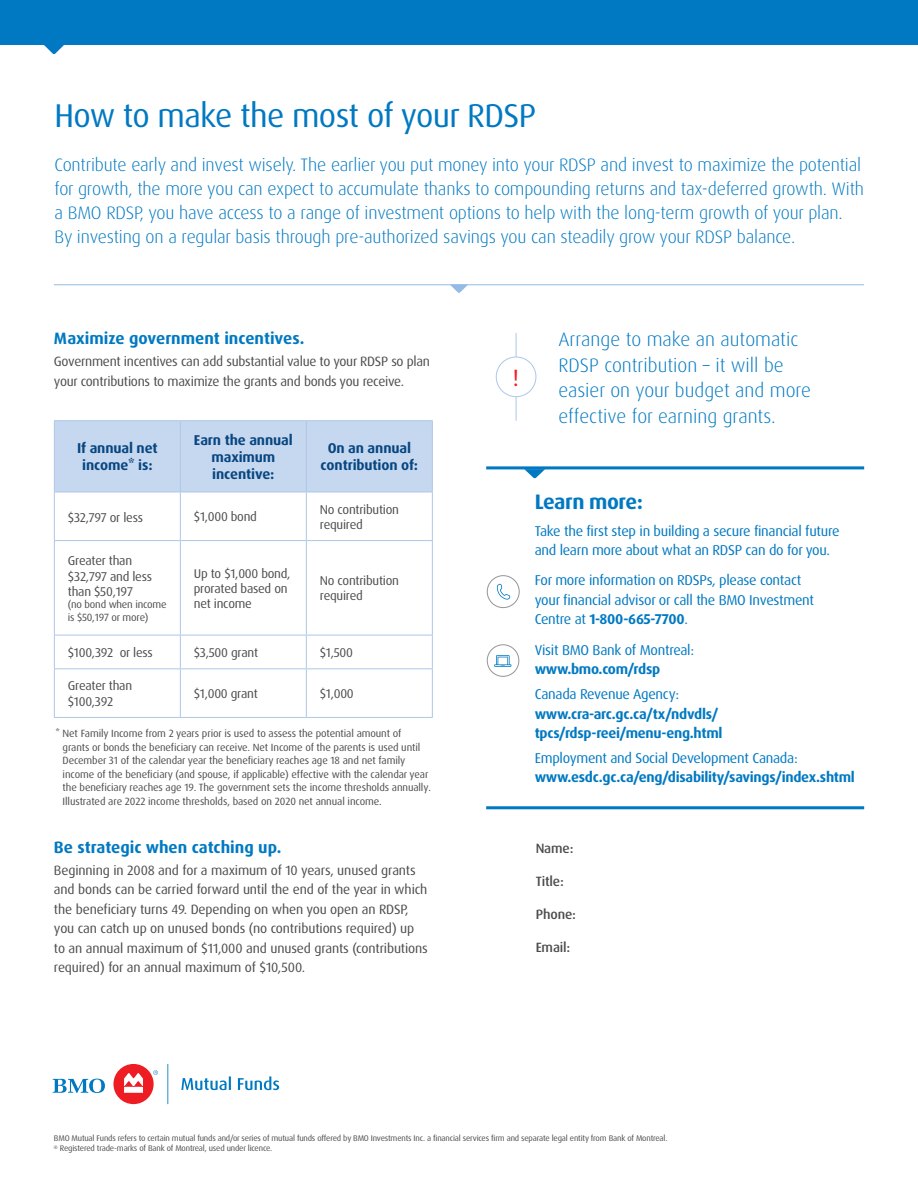
<style>
.page{position:relative;width:918px;height:1188px;background:#fff}
.page>*{position:absolute;margin:0;border:0;box-sizing:border-box;transform-origin:0 0}
.t1{font:33px "Dax Pro";letter-spacing:-.02em;color:#0079c2}
.t2{font:23.55px "Dax Pro";color:#ee1d23}
.t3{font:700 21px "Dax Pro";letter-spacing:-.02em;color:#0079c2}
.t4{font:300 19.5px/25.5px "Dax Pro";color:#0079c2}
.Intro_Copy_Blue{font:300 18px/24px "Dax Pro";letter-spacing:-.01em;color:#0079c2}
.t5{font:700 16.5px "Dax Pro";color:#0079c2}
.t6{font:14.25px/19.5px "Dax Pro";letter-spacing:-.02em;color:#0079c2}
.t7{font:700 14.25px/19.5px "Dax Pro";letter-spacing:-.02em;color:#0079c2}
.Chart_Text_with_smal{font:700 14.25px/17.1px "Dax Pro";letter-spacing:-.01em;color:#084681;text-align:center}
.Body_Bullet_-_Level{font:13.5px/19.5px "Dax Pro";letter-spacing:-.01em;color:#4b4c4d}
.Body_Bullet_-_Level-2{font:500 13.5px "Dax Pro";letter-spacing:-.01em;color:#4b4c4d}
.Chart_Text_with_smal-2{font:12.75px/15.3px "Dax Pro";letter-spacing:-.02em;color:#4b4c4d}
.Chart_Text_with_smal-3{font:10.5px/13.5px "Dax Pro";letter-spacing:-.01em;color:#4b4c4d}
.t8{font:8.25px/9.9px "Dax Pro";letter-spacing:-.02em;color:#4b4c4d}
.s1{font-weight:700}
.s2{font-weight:400}
</style>
<div class="page">
<svg style="left:238px;top:1076px;width:41px;height:14px"></svg>
<svg style="left:53px;top:1079px;width:52px;height:14px"></svg>
<div style="left:113px;top:1064px;width:41px;height:40px;background:#ee1d23;border-radius:50%"></div>
<svg style="left:124px;top:1073px;width:19px;height:20px"></svg>
<svg style="left:167px;top:1064px;width:1px;height:40px"></svg>
<svg style="left:153px;top:1070px;width:5px;height:5px"></svg>
<svg style="left:181px;top:1076px;width:50px;height:14px"></svg>
<div style="left:0;top:0;width:918px;height:44px;background:#0079c2"></div>
<svg style="left:43px;top:44px;width:22px;height:10px"></svg>
<hr style="left:54px;top:284px;width:810px;height:1px;background:#94bbe4">
<svg style="left:450px;top:285px;width:18px;height:8px"></svg>
<hr style="left:516px;top:333px;width:1px;height:88px;background:#adc7e7">
<div style="left:496px;top:357px;width:40px;height:40px;background:#fff;border-radius:50%"></div>
<div style="left:496px;top:357px;width:40px;height:40px;border:1px solid #adc7e7;border-radius:50%"></div>
<hr style="left:486px;top:806px;width:378px;height:3px;background:#0079c2">
<hr style="left:486px;top:466px;width:378px;height:3px;background:#0079c2">
<svg style="left:524px;top:469px;width:21px;height:9px"></svg>
<div style="left:487px;top:575px;width:33px;height:33px;border:1px solid #939598;border-radius:50%"></div>
<svg style="left:497px;top:584px;width:13px;height:16px"></svg>
<div style="left:487px;top:644px;width:32px;height:33px;border:1px solid #939598;border-radius:50%"></div>
<svg style="left:494px;top:655px;width:17px;height:12px"></svg>
<div style="left:55px;top:421px;width:377px;height:71px;background:#c6d8ef"></div>
<hr style="left:54px;top:420px;width:126px;height:1px;background:#adc7e7">
<hr style="left:54px;top:421px;width:1px;height:71px;background:#adc7e7">
<hr style="left:180px;top:420px;width:126px;height:1px;background:#adc7e7">
<hr style="left:180px;top:421px;width:1px;height:71px;background:#adc7e7">
<hr style="left:306px;top:420px;width:127px;height:1px;background:#adc7e7">
<hr style="left:306px;top:421px;width:1px;height:71px;background:#adc7e7">
<hr style="left:432px;top:421px;width:1px;height:71px;background:#adc7e7">
<hr style="left:54px;top:492px;width:126px;height:1px;background:#adc7e7">
<hr style="left:54px;top:492px;width:1px;height:48px;background:#adc7e7">
<hr style="left:180px;top:492px;width:126px;height:1px;background:#adc7e7">
<hr style="left:180px;top:492px;width:1px;height:48px;background:#adc7e7">
<hr style="left:306px;top:492px;width:127px;height:1px;background:#adc7e7">
<hr style="left:306px;top:492px;width:1px;height:48px;background:#adc7e7">
<hr style="left:432px;top:492px;width:1px;height:48px;background:#adc7e7">
<hr style="left:54px;top:540px;width:126px;height:1px;background:#adc7e7">
<hr style="left:54px;top:541px;width:1px;height:94px;background:#adc7e7">
<hr style="left:180px;top:540px;width:126px;height:1px;background:#adc7e7">
<hr style="left:180px;top:541px;width:1px;height:94px;background:#adc7e7">
<hr style="left:306px;top:540px;width:127px;height:1px;background:#adc7e7">
<hr style="left:306px;top:541px;width:1px;height:94px;background:#adc7e7">
<hr style="left:432px;top:541px;width:1px;height:94px;background:#adc7e7">
<hr style="left:54px;top:635px;width:126px;height:1px;background:#adc7e7">
<hr style="left:54px;top:635px;width:1px;height:33px;background:#adc7e7">
<hr style="left:180px;top:635px;width:126px;height:1px;background:#adc7e7">
<hr style="left:180px;top:635px;width:1px;height:33px;background:#adc7e7">
<hr style="left:306px;top:635px;width:127px;height:1px;background:#adc7e7">
<hr style="left:306px;top:635px;width:1px;height:33px;background:#adc7e7">
<hr style="left:432px;top:635px;width:1px;height:33px;background:#adc7e7">
<hr style="left:54px;top:668px;width:126px;height:1px;background:#adc7e7">
<hr style="left:54px;top:669px;width:1px;height:48px;background:#adc7e7">
<hr style="left:180px;top:668px;width:126px;height:1px;background:#adc7e7">
<hr style="left:180px;top:669px;width:1px;height:48px;background:#adc7e7">
<hr style="left:306px;top:668px;width:127px;height:1px;background:#adc7e7">
<hr style="left:306px;top:669px;width:1px;height:48px;background:#adc7e7">
<hr style="left:432px;top:669px;width:1px;height:48px;background:#adc7e7">
<hr style="left:54px;top:717px;width:126px;height:1px;background:#adc7e7">
<hr style="left:180px;top:717px;width:126px;height:1px;background:#adc7e7">
<hr style="left:306px;top:717px;width:127px;height:1px;background:#adc7e7">
<h2 class="t1" style="left:55px;top:94px;width:483px">How to make the most of your RDSP</h2>
<p class="Intro_Copy_Blue" style="left:55px;top:153px;width:811px">Contribute early and invest wisely. The earlier you put money into your RDSP and invest to maximize the potential for growth, the more you can expect to accumulate thanks to compounding returns and tax-deferred growth. With a BMO RDSP, you have access to a range of investment options to help with the long-term growth of your plan.<br>By investing on a regular basis through pre-authorized savings you can steadily grow your RDSP balance.</p>
<h3 class="t5" style="left:54px;top:328px;width:252px">Maximize government incentives.</h3>
<p class="Body_Bullet_-_Level" style="left:54px;top:352px;width:378px">Government incentives can add substantial value to your RDSP so plan your contributions to maximize the grants and bonds you receive.</p>
<p class="Chart_Text_with_smal" style="left:77px;top:440px;width:82px">If annual net income* is:</p>
<p class="Chart_Text_with_smal" style="left:194px;top:431px;width:100px">Earn the annual maximum incentive:</p>
<p class="Chart_Text_with_smal" style="left:321px;top:440px;width:99px">On an annual contribution of:</p>
<p class="Chart_Text_with_smal-2" style="left:68px;top:510px;width:77px">$32,797 or less</p>
<p class="Chart_Text_with_smal-2" style="left:194px;top:509px;width:65px">$1,000 bond</p>
<p class="Chart_Text_with_smal-2" style="left:320px;top:502px;width:81px">No contribution required</p>
<p class="Chart_Text_with_smal-2" style="left:68px;top:553px;width:86px">Greater than $32,797 and less than $50,197</p>
<p class="Chart_Text_with_smal-3" style="left:68px;top:598px;width:100px;line-height:12.8px">(no bond when income is $50,197 or more)</p>
<p class="Chart_Text_with_smal-2" style="left:194px;top:566px;width:98px">Up to $1,000 bond, prorated based on net income</p>
<p class="Chart_Text_with_smal-2" style="left:320px;top:573px;width:81px">No contribution required</p>
<p class="Chart_Text_with_smal-2" style="left:68px;top:645px;width:87px">$100,392 or less</p>
<p class="Chart_Text_with_smal-2" style="left:194px;top:645px;width:66px">$3,500 grant</p>
<p class="Chart_Text_with_smal-2" style="left:320px;top:645px;width:35px">$1,500</p>
<p class="Chart_Text_with_smal-2" style="left:68px;top:678px;width:66px;line-height:15.9px">Greater than $100,392</p>
<p class="Chart_Text_with_smal-2" style="left:194px;top:686px;width:66px">$1,000 grant</p>
<p class="Chart_Text_with_smal-2" style="left:320px;top:686px;width:35px">$1,000</p>
<p class="Chart_Text_with_smal-3" style="left:63px;top:727px;width:370px;text-indent:-7px">* Net Family Income from 2 years prior is used to assess the potential amount of<br>grants or bonds the beneficiary can receive. Net Income of the parents is used until December 31 of the calendar year the beneficiary reaches age 18 and net family income of the beneficiary (and spouse, if applicable) effective with the calendar year the beneficiary reaches age 19. The government sets the income thresholds annually.<br>Illustrated are 2022 income thresholds, based on 2020 net annual income.</p>
<h3 class="t5" style="left:54px;top:836px;width:229px">Be strategic when catching up.</h3>
<p class="Body_Bullet_-_Level" style="left:54px;top:861px;width:375px">Beginning in 2008 and for a maximum of 10 years, unused grants and bonds can be carried forward until the end of the year in which the beneficiary turns 49. Depending on when you open an RDSP, you can catch up on unused bonds (no contributions required) up to an annual maximum of $11,000 and unused grants (contributions required) for an annual maximum of $10,500.</p>
<h2 class="t2" style="left:513px;top:362px;width:8px">!</h2>
<p class="t4" style="left:558px;top:327px;width:254px">Arrange to make an automatic<br>RDSP contribution – it will be easier on your budget and more effective for earning grants.</p>
<h2 class="t3" style="left:535px;top:488px;width:110px">Learn more:</h2>
<p class="t6" style="left:535px;top:521px;width:306px">Take the first step in building a secure financial future and learn more about what an RDSP can do for you.</p>
<p class="t6" style="left:535px;top:571px;width:281px">For more information on RDSPs, please contact your financial advisor or call the BMO Investment<br>Centre at <span class="s1">1-800-665-7700</span>.</p>
<p class="t6" style="left:535px;top:640px;width:161px">Visit BMO Bank of Montreal: <span class="s1">www.bmo.com/rdsp</span></p>
<p class="t7" style="left:535px;top:684px;width:189px"><span class="s2">Canada Revenue Agency: </span>www.cra-arc.gc.ca/tx/ndvdls/ tpcs/rdsp-reei/menu-eng.html</p>
<p class="t7" style="left:535px;top:748px;width:322px"><span class="s2">Employment and Social Development Canada: </span>www.esdc.gc.ca/eng/disability/savings/index.shtml</p>
<p class="Body_Bullet_-_Level-2" style="left:536px;top:840px;width:39px">Name:</p>
<p class="Body_Bullet_-_Level-2" style="left:536px;top:873px;width:30px">Title:</p>
<p class="Body_Bullet_-_Level-2" style="left:536px;top:906px;width:42px">Phone:</p>
<p class="Body_Bullet_-_Level-2" style="left:536px;top:939px;width:36px">Email:</p>
<p class="t8" style="left:54px;top:1134px;width:615px">BMO Mutual Funds refers to certain mutual funds and/or series of mutual funds offered by BMO Investments Inc. a financial services firm and separate legal entity from Bank of Montreal. <sup>®</sup> Registered trade-marks of Bank of Montreal, used under licence.</p>
</div>
